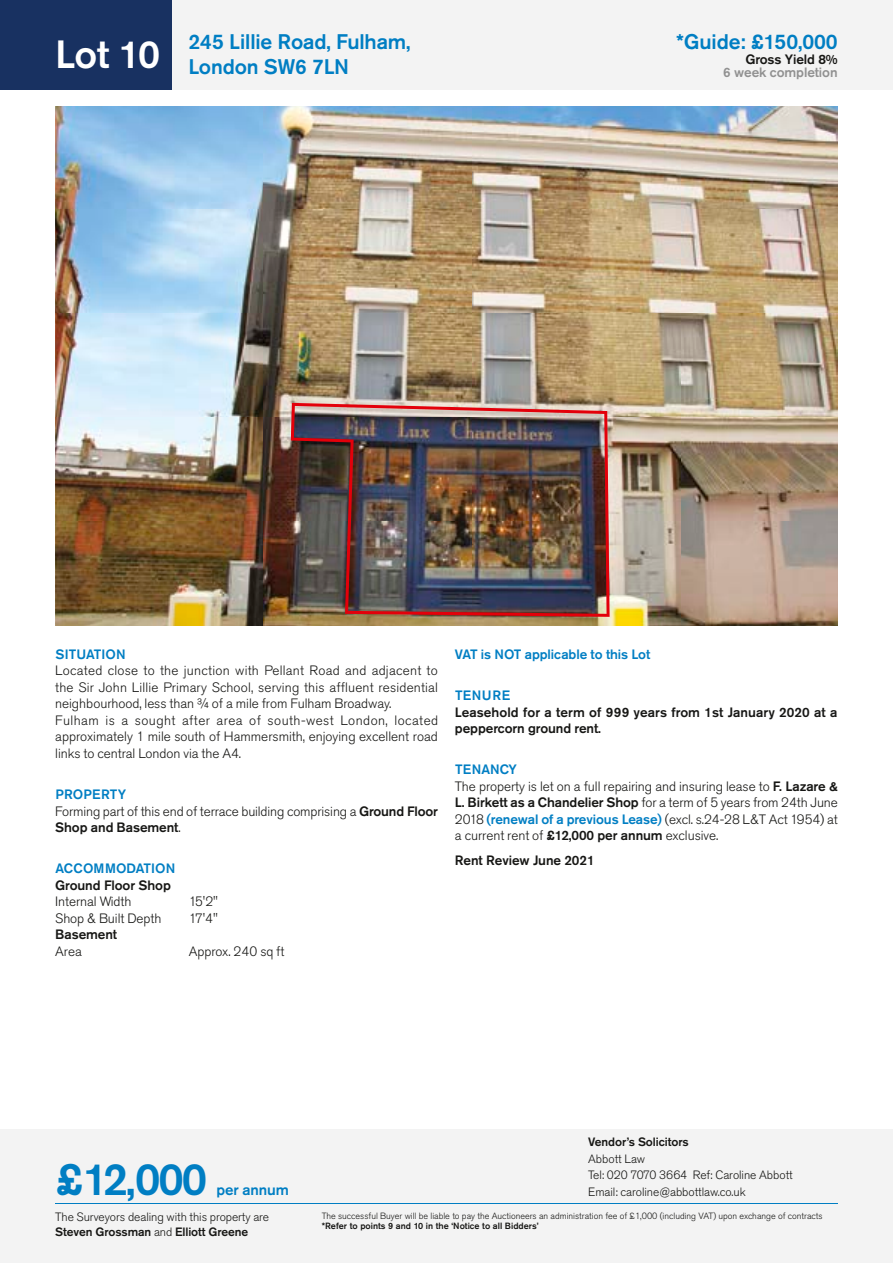
<style>
.page{position:relative;width:893px;height:1263px;background:#fff}
.page>*{position:absolute;margin:0;border:0;box-sizing:border-box;transform-origin:0 0}
.t1{font:500 45px "Akzidenz Grotesk Pro";color:#007ec3}
.t2{font:500 39px "Akzidenz Grotesk Pro";color:#fff}
.t3{font:500 21px/25.2px "Akzidenz Grotesk Pro";letter-spacing:-.005em;color:#007ec3}
.t4{font:500 15px "Akzidenz Grotesk Pro";letter-spacing:-.005em;color:#007ec3}
.t5{font:300 13.5px/16.5px "Akzidenz Grotesk Pro";letter-spacing:-.005em;color:#171715}
.t6{font:300 13.5px/16.5px "Akzidenz Grotesk Pro";letter-spacing:.015em;color:#171715}
.t7{font:500 13.5px/16.5px "Akzidenz Grotesk Pro";letter-spacing:-.005em;color:#171715}
.t8{font:500 13.5px "Akzidenz Grotesk Pro";letter-spacing:-.005em;color:#007ec3}
.t9{font:500 13.5px "Akzidenz Grotesk Pro";letter-spacing:-.005em;color:#919191}
.t10{font:300 12px/15px "Akzidenz Grotesk Pro";letter-spacing:-.005em;color:#171715}
.t11{font:500 12px "Akzidenz Grotesk Pro";letter-spacing:-.005em;color:#171715}
.t12{font:300 9px "Akzidenz Grotesk Pro";color:#171715}
.t13{font:500 9px "Akzidenz Grotesk Pro";color:#171715}
.s1{font-weight:500;color:#007ec3}
.s2{font-weight:500}
</style>
<div class="page">
<div style="left:0;top:1129px;width:893px;height:134px;background:#f3f3f3"></div>
<div style="left:0;top:0;width:893px;height:89px;background:#f3f3f3"></div>
<div style="left:0;top:0;width:171px;height:89px;background:#183161"></div>
<hr style="left:55px;top:1203px;width:783px;height:1px;background:#007ec3">
<img style="left:55px;top:106px;width:783px;height:520px">
<img style="left:291px;top:403px;width:319px;height:214px">
<h2 class="t2" style="left:55px;top:29px;width:106px">Lot 10</h2>
<h3 class="t3" style="left:189px;top:29px;width:224px">245 Lillie Road, Fulham,<br>London SW6 7LN</h3>
<h3 class="t3" style="left:676px;top:29px;width:163px">*Guide: £150,000</h3>
<p class="t7" style="left:745px;top:51px;width:94px">Gross Yield 8%</p>
<p class="t9" style="left:723px;top:64px;width:116px">6 week completion</p>
<p class="t8" style="left:55px;top:645px;width:72px">SITUATION</p>
<p class="t6" style="left:55px;top:662px;width:384px">Located close to the junction with Pellant Road and adjacent to the Sir John Lillie Primary School, serving this affluent residential neighbourhood, less than ¾ of a mile from Fulham Broadway.<br>Fulham is a sought after area of south-west London, located approximately 1 mile south of Hammersmith, enjoying excellent road links to central London via the A4.</p>
<p class="t5" style="left:55px;top:786px;width:384px"><span class="s1">PROPERTY<br></span>Forming part of this end of terrace building comprising a <span class="s2">Ground Floor<br>Shop and Basement</span>.</p>
<p class="t8" style="left:55px;top:860px;width:121px">ACCOMMODATION</p>
<p class="t7" style="left:55px;top:877px;width:117px">Ground Floor Shop</p>
<p class="t5" style="left:55px;top:893px;width:78px">Internal Width</p>
<p class="t5" style="left:189px;top:893px;width:31px">15'2"</p>
<p class="t5" style="left:55px;top:910px;width:108px">Shop &amp; Built Depth</p>
<p class="t5" style="left:189px;top:910px;width:31px">17'4"</p>
<p class="t7" style="left:55px;top:926px;width:63px">Basement</p>
<p class="t5" style="left:55px;top:943px;width:28px">Area</p>
<p class="t5" style="left:189px;top:943px;width:97px">Approx. 240 sq ft</p>
<p class="t8" style="left:455px;top:645px;width:197px">VAT is NOT applicable to this Lot</p>
<p class="t8" style="left:455px;top:687px;width:57px">TENURE</p>
<p class="t7" style="left:455px;top:703px;width:384px">Leasehold for a term of 999 years from 1st January 2020 at a peppercorn ground rent.</p>
<p class="t5" style="left:455px;top:761px;width:384px"><span class="s1">TENANCY<br></span>The property is let on a full repairing and insuring lease to <span class="s2">F. Lazare &amp; L. Birkett as a Chandelier Shop</span> for a term of 5 years from 24th June 2018 <span class="s1">(renewal of a previous Lease)</span> (excl. s.24-28 L&amp;T Act 1954) at a current rent of <span class="s2">£12,000 per annum</span> exclusive.</p>
<p class="t7" style="left:455px;top:852px;width:141px">Rent Review June 2021</p>
<h1 class="t1" style="left:55px;top:1150px;width:153px">£12,000</h1>
<p class="t11" style="left:588px;top:1134px;width:102px">Vendor’s Solicitors</p>
<p class="t10" style="left:588px;top:1150px;width:206px;line-height:16.5px">Abbott Law<br>Tel: 020 7070 3664 Ref: Caroline Abbott</p>
<p class="t4" style="left:216px;top:1180px;width:74px">per annum</p>
<p class="t10" style="left:588px;top:1184px;width:159px">Email: caroline@abbottlaw.co.uk</p>
<p class="t10" style="left:55px;top:1209px;width:215px">The Surveyors dealing with this property are<br><span class="s2">Steven Grossman</span> and <span class="s2">Elliott Greene</span></p>
<p class="t12" style="left:322px;top:1209px;width:502px">The successful Buyer will be liable to pay the Auctioneers an administration fee of £1,000 (including VAT) upon exchange of contracts</p>
<p class="t13" style="left:322px;top:1220px;width:218px">*Refer to points 9 and 10 in the ‘Notice to all Bidders’</p>
</div>
